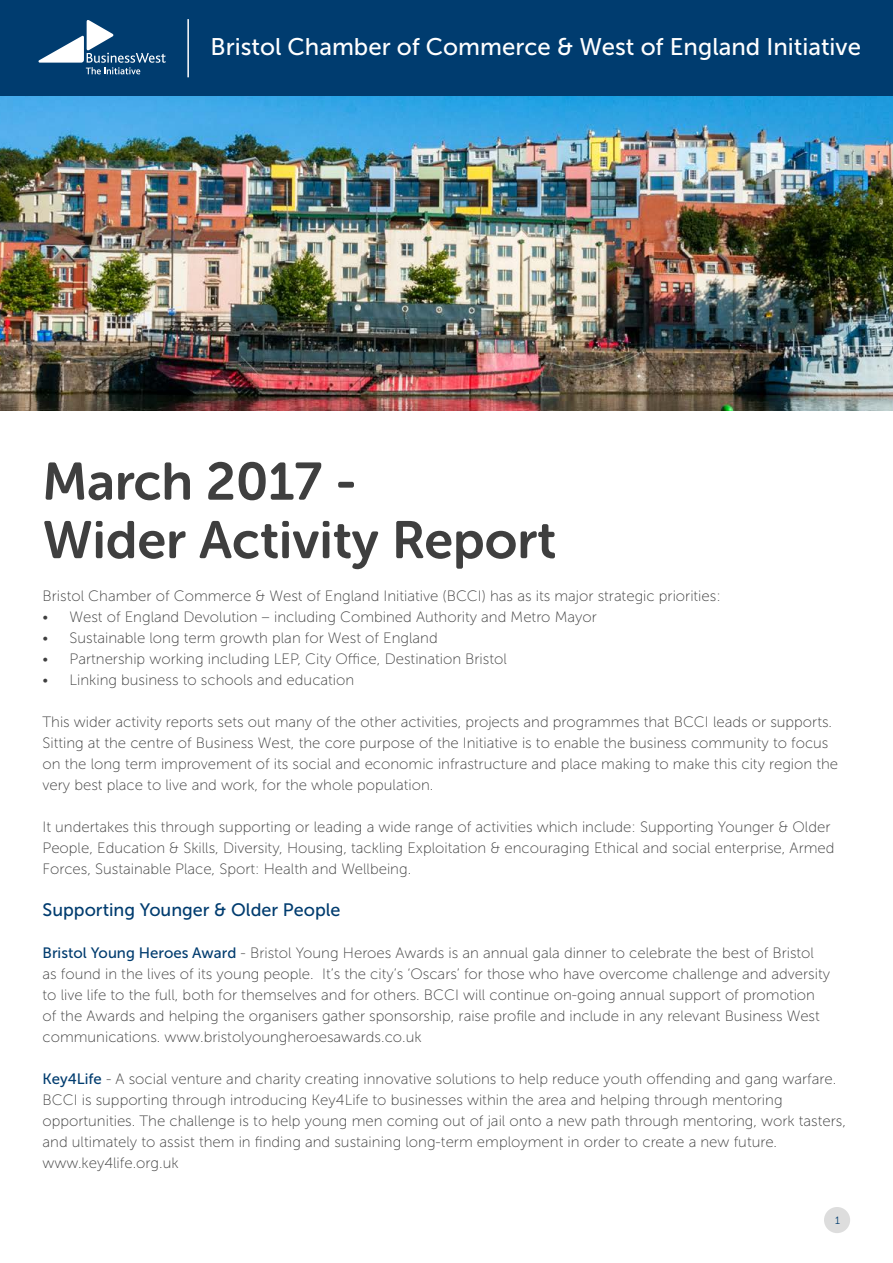
<style>
.page{position:relative;width:893px;height:1263px;background:#fff}
.page>*{position:absolute;margin:0;border:0;box-sizing:border-box;transform-origin:0 0}
.t1{font:52.5px/58.5px "Museo Sans Rounded 700";color:#3f3f3f}
.t2{font:24px "Museo Sans 500";color:#fff}
.t3{font:18px "Museo Sans 500";color:#003c6f}
.t4{font:15px/21px "Museo Sans 100";color:#3f3f3f}
.t5{font:10.5px "Museo Sans 300";color:#003c6f}
.s1{font-family:"Museo Sans 500";color:#003c6f}
</style>
<div class="page">
<img style="left:0;top:96px;width:893px;height:314px">
<div style="left:0;top:0;width:893px;height:96px;background:#003c6f"></div>
<hr style="left:187px;top:19px;width:2px;height:58px;background:#fff">
<div style="left:824px;top:1207px;width:26px;height:26px;background:#ddd;border-radius:50%"></div>
<svg style="left:39px;top:20px;width:127px;height:54px"></svg>
<h2 class="t2" style="left:210px;top:34px;width:652px">Bristol Chamber of Commerce &amp; West of England Initiative</h2>
<h1 class="t1" style="left:43px;top:452px;width:515px">March 2017 -<br>Wider Activity Report</h1>
<p class="t4" style="left:43px;top:586px;width:680px">Bristol Chamber of Commerce &amp; West of England Initiative (BCCI) has as its major strategic priorities:</p>
<p class="t4" style="left:43px;top:607px;width:556px">• West of England Devolution – including Combined Authority and Metro Mayor</p>
<p class="t4" style="left:43px;top:628px;width:397px">• Sustainable long term growth plan for West of England</p>
<p class="t4" style="left:43px;top:649px;width:466px">• Partnership working including LEP, City Office, Destination Bristol</p>
<p class="t4" style="left:43px;top:670px;width:313px">• Linking business to schools and education</p>
<p class="t4" style="left:43px;top:712px;width:797px">This wider activity reports sets out many of the other activities, projects and programmes that BCCI leads or supports.<br>Sitting at the centre of Business West, the core purpose of the Initiative is to enable the business community to focus on the long term improvement of its social and economic infrastructure and place making to make this city region the very best place to live and work, for the whole population.</p>
<p class="t4" style="left:43px;top:817px;width:793px">It undertakes this through supporting or leading a wide range of activities which include: Supporting Younger &amp; Older<br>People, Education &amp; Skills, Diversity, Housing, tackling Exploitation &amp; encouraging Ethical and social enterprise, Armed<br>Forces, Sustainable Place, Sport: Health and Wellbeing.</p>
<p class="t3" style="left:43px;top:900px;width:300px">Supporting Younger &amp; Older People</p>
<p class="t4" style="left:43px;top:943px;width:789px"><span class="s1">Bristol Young Heroes Award</span> - Bristol Young Heroes Awards is an annual gala dinner to celebrate the best of Bristol as found in the lives of its young people. It’s the city’s ‘Oscars’ for those who have overcome challenge and adversity to live life to the full, both for themselves and for others. BCCI will continue on-going annual support of promotion of the Awards and helping the organisers gather sponsorship, raise profile and include in any relevant Business West communications. www.bristolyoungheroesawards.co.uk</p>
<p class="t4" style="left:43px;top:1069px;width:805px"><span class="s1">Key4Life</span> - A social venture and charity creating innovative solutions to help reduce youth offending and gang warfare.<br>BCCI is supporting through introducing Key4Life to businesses within the area and helping through mentoring opportunities. The challenge is to help young men coming out of jail onto a new path through mentoring, work tasters, and ultimately to assist them in finding and sustaining long-term employment in order to create a new future. www.key4life.org.uk</p>
<p class="t5" style="left:835px;top:1215px;width:6px">1</p>
</div>
